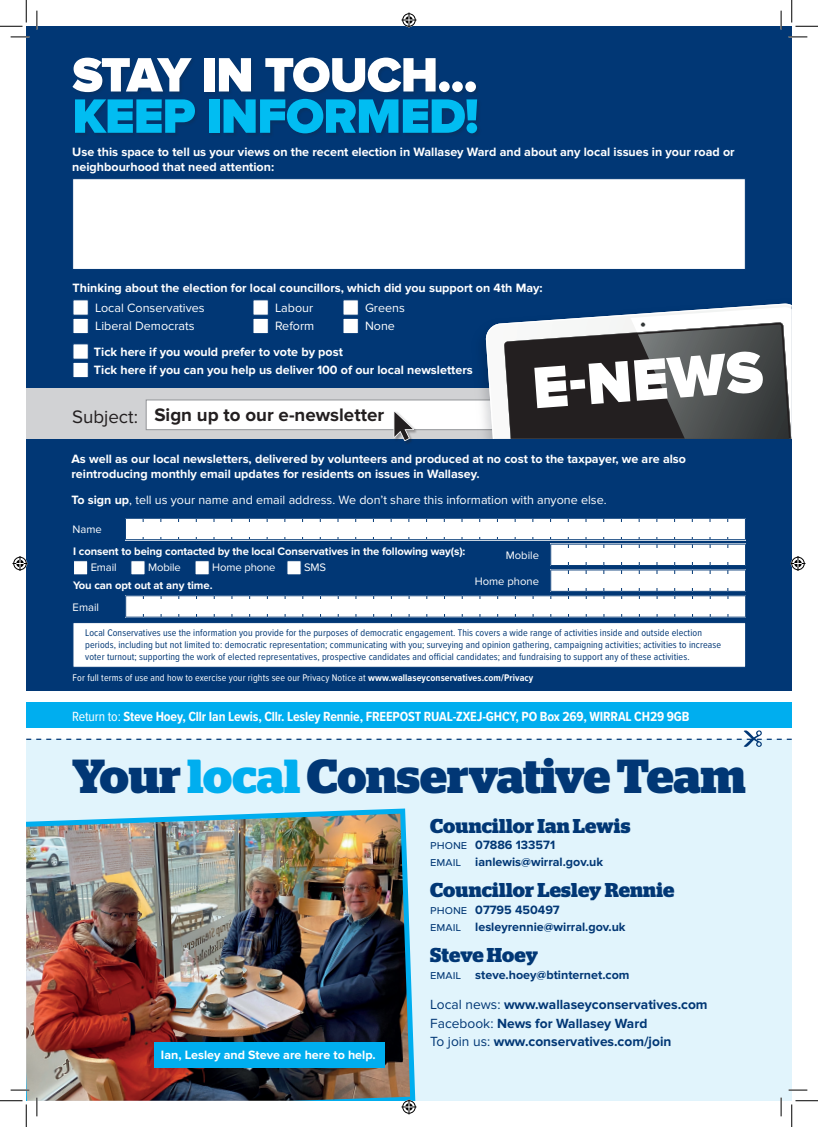
<style>
.page{position:relative;width:818px;height:1127px;background:#fff}
.page>*{position:absolute;margin:0;border:0;box-sizing:border-box;transform-origin:0 0}
.t1{font:900 60.62px "Proxima Nova";color:#fff}
.t2{font:900 50px "Proxima Nova";letter-spacing:-.03em;color:#fff}
.t3{font:900 50px "Proxima Nova";letter-spacing:-.02em;color:#01bdf2}
.t4{font:700 47.62px "Stag";letter-spacing:-.005em;color:#013775}
.t5{font:700 20px "Stag";letter-spacing:.01em;color:#013775}
.t6{font:700 18.75px "Proxima Nova";color:#231f20}
.t7{font:700 13.75px/18.2px "Proxima Nova";color:#013775}
.t8{font:700 13.75px "Proxima Nova Cond";letter-spacing:-.01em;color:#fff}
.t9{font:700 12.5px/15px "Proxima Nova";color:#fff}
.t10{font:12.5px "Proxima Nova";color:#fff}
.t11{font:700 12.5px/16.8px "Proxima Nova";color:#013775}
.t12{font:700 11.25px "Proxima Nova";letter-spacing:-.01em;color:#fff}
.t13{font:11.25px "Proxima Nova";letter-spacing:-.01em;color:#fff}
.t14{font:10px/12px "Proxima Nova Cond";letter-spacing:.01em;color:#013775}
.t15{font:10px "Proxima Nova Cond";letter-spacing:.01em;color:#fff}
.s1{font-weight:400}
.s2{font-weight:700}
.s3{color:#00aeef}
</style>
<div class="page">
<div style="left:26px;top:702px;width:766px;height:25px;background:#00aeef"></div>
<div style="left:26px;top:26px;width:766px;height:664px;background:#013775"></div>
<div style="left:73px;top:622px;width:673px;height:45px;background:#fff;border:1px solid #013775"></div>
<div style="left:73px;top:560px;width:15px;height:15px;background:#fff;border:1px solid #013775"></div>
<svg style="left:125px;top:518px;width:621px;height:99px"></svg>
<div style="left:129px;top:521px;width:610px;height:15px;background:#fff"></div>
<div style="left:26px;top:738px;width:766px;height:362px;background:#e1f4fc"></div>
<img style="left:26px;top:808px;width:390px;height:292px">
<div style="left:154px;top:1041px;width:230px;height:25px;background:#00aeef"></div>
<div style="left:26px;top:388px;width:765px;height:50px;background:#d1d2d4"></div>
<div style="left:72px;top:57px;width:409px;height:80px;background:#04346b"></div>
<div style="left:146px;top:399px;width:433px;height:31px;background:#fff;border:1px solid #939598"></div>
<div style="left:393px;top:411px;width:25px;height:34px;background:#231f20;opacity:.35"></div>
<svg style="left:393px;top:411px;width:21px;height:30px"></svg>
<svg style="left:485px;top:303px;width:307px;height:136px"></svg>
<svg style="left:496px;top:306px;width:296px;height:133px;background:#57595d"></svg>
<div style="left:72px;top:178px;width:674px;height:92px;background:#fff;border:1px solid #013775"></div>
<svg style="left:26px;top:730px;width:766px;height:17px"></svg>
<div style="left:73px;top:299px;width:16px;height:16px;background:#fff;border:1px solid #013775"></div>
<div style="left:253px;top:299px;width:16px;height:16px;background:#fff;border:1px solid #013775"></div>
<div style="left:343px;top:299px;width:16px;height:16px;background:#fff;border:1px solid #013775"></div>
<div style="left:73px;top:318px;width:16px;height:16px;background:#fff;border:1px solid #013775"></div>
<div style="left:253px;top:318px;width:16px;height:16px;background:#fff;border:1px solid #013775"></div>
<div style="left:343px;top:318px;width:16px;height:16px;background:#fff;border:1px solid #013775"></div>
<div style="left:73px;top:343px;width:16px;height:16px;background:#fff;border:1px solid #013775"></div>
<div style="left:73px;top:362px;width:16px;height:16px;background:#fff;border:1px solid #013775"></div>
<svg style="left:11px;top:36px;width:18px;height:2px"></svg>
<svg style="left:788px;top:36px;width:19px;height:2px"></svg>
<svg style="left:11px;top:1088px;width:18px;height:2px"></svg>
<svg style="left:788px;top:1089px;width:19px;height:1px"></svg>
<svg style="left:36px;top:11px;width:2px;height:18px"></svg>
<svg style="left:36px;top:1097px;width:2px;height:18px"></svg>
<svg style="left:780px;top:11px;width:2px;height:18px"></svg>
<svg style="left:780px;top:1097px;width:2px;height:18px"></svg>
<svg style="left:0;top:0;width:27px;height:27px"></svg>
<svg style="left:0;top:1100px;width:27px;height:26px"></svg>
<svg style="left:791px;top:0;width:27px;height:27px"></svg>
<svg style="left:791px;top:1100px;width:27px;height:26px"></svg>
<svg style="left:401px;top:13px;width:15px;height:15px"></svg>
<svg style="left:401px;top:1099px;width:15px;height:15px"></svg>
<svg style="left:13px;top:556px;width:15px;height:15px"></svg>
<svg style="left:790px;top:556px;width:15px;height:15px"></svg>
<h2 class="t2" style="left:72px;top:46px;width:407px">STAY IN TOUCH...</h2>
<h2 class="t3" style="left:72px;top:87px;width:408px">KEEP INFORMED!</h2>
<p class="t9" style="left:72px;top:144px;width:664px">Use this space to tell us your views on the recent election in Wallasey Ward and about any local issues in your road or neighbourhood that need attention:</p>
<p class="t9" style="left:73px;top:280px;width:472px">Thinking about the election for local councillors, which did you support on 4th May:</p>
<p class="t10" style="left:95px;top:300px;width:111px">Local Conservatives</p>
<p class="t10" style="left:275px;top:300px;width:40px">Labour</p>
<p class="t10" style="left:365px;top:300px;width:41px">Greens</p>
<p class="t10" style="left:95px;top:319px;width:101px">Liberal Democrats</p>
<p class="t10" style="left:275px;top:319px;width:41px">Reform</p>
<p class="t10" style="left:365px;top:319px;width:31px">None</p>
<p class="t9" style="left:94px;top:342px;width:380px;line-height:18.5px">Tick here if you would prefer to vote by post<br>Tick here if you can you help us deliver 100 of our local newsletters</p>
<h1 class="t1" style="left:530px;top:353px;width:233px;rotate:-4deg">E-NEWS</h1>
<h3 class="t6" style="left:72px;top:404px;width:314px"><span class="s1">Subject:</span> Sign up to our e-newsletter</h3>
<p class="t9" style="left:71px;top:452px;width:616px">As well as our local newsletters, delivered by volunteers and produced at no cost to the taxpayer, we are also reintroducing monthly email updates for residents on issues in Wallasey.</p>
<p class="t10" style="left:71px;top:492px;width:537px"><span class="s2">To sign up</span>, tell us your name and email address. We don’t share this information with anyone else.</p>
<p class="t13" style="left:73px;top:523px;width:31px">Name</p>
<p class="t12" style="left:73px;top:545px;width:394px">I consent to being contacted by the local Conservatives in the following way(s):</p>
<p class="t13" style="left:91px;top:561px;width:28px">Email</p>
<p class="t13" style="left:148px;top:561px;width:34px">Mobile</p>
<p class="t13" style="left:212px;top:561px;width:65px">Home phone</p>
<p class="t13" style="left:304px;top:561px;width:24px">SMS</p>
<p class="t12" style="left:73px;top:578px;width:141px">You can opt out at any time.</p>
<p class="t13" style="left:506px;top:549px;width:35px">Mobile</p>
<p class="t13" style="left:475px;top:574px;width:66px">Home phone</p>
<p class="t13" style="left:73px;top:600px;width:28px">Email</p>
<p class="t14" style="left:85px;top:626px;width:637px">Local Conservatives use the information you provide for the purposes of democratic engagement. This covers a wide range of activities inside and outside election periods, including but not limited to: democratic representation; communicating with you; surveying and opinion gathering, campaigning activities; activities to increase voter turnout; supporting the work of elected representatives, prospective candidates and official candidates; and fundraising to support any of these activities.</p>
<p class="t15" style="left:73px;top:669px;width:462px">For full terms of use and how to exercise your rights see our Privacy Notice at <span class="s2">www.wallaseyconservatives.com/Privacy</span></p>
<p class="t8" style="left:72px;top:705px;width:619px"><span class="s1">Return to:</span> Steve Hoey, Cllr Ian Lewis, Cllr. Lesley Rennie, FREEPOST RUAL-ZXEJ-GHCY, PO Box 269, WIRRAL CH29 9GB</p>
<h3 class="t4" style="left:72px;top:748px;width:675px">Your <span class="s3">local</span> Conservative Team</h3>
<h3 class="t5" style="left:430px;top:813px;width:202px">Councillor Ian Lewis</h3>
<p class="t11" style="left:430px;top:836px;width:174px"><span class="s1">phone</span> 07886 133571<br><span class="s1">email</span> ianlewis@wirral.gov.uk</p>
<h3 class="t5" style="left:430px;top:878px;width:246px">Councillor Lesley Rennie</h3>
<p class="t11" style="left:430px;top:901px;width:197px"><span class="s1">phone</span> 07795 450497<br><span class="s1">email</span> lesleyrennie@wirral.gov.uk</p>
<h3 class="t5" style="left:430px;top:942px;width:109px">Steve Hoey</h3>
<p class="t11" style="left:430px;top:966px;width:201px"><span class="s1">email</span> steve.hoey@btinternet.com</p>
<p class="t7" style="left:430px;top:995px;width:279px"><span class="s1">Local news:</span> www.wallaseyconservatives.com<br><span class="s1">Facebook:</span> News for Wallasey Ward<br><span class="s1">To join us:</span> www.conservatives.com/join</p>
<p class="t9" style="left:161px;top:1047px;width:216px">Ian, Lesley and Steve are here to help.</p>
</div>
